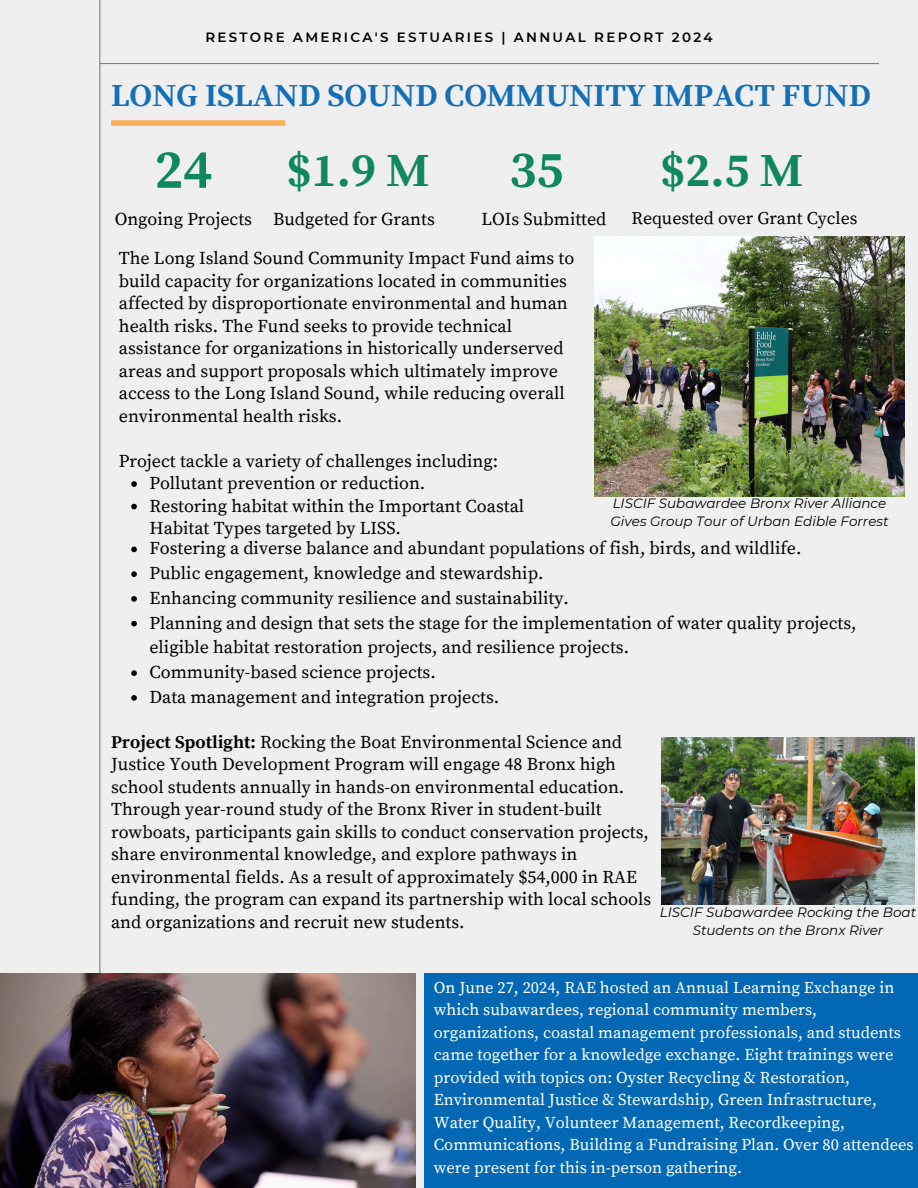
<style>
.page{position:relative;width:918px;height:1188px;background:#efefef}
.page>*{position:absolute;margin:0;border:0;box-sizing:border-box;transform-origin:0 0}
.t1{font:700 54.45px "Source Serif Pro";color:#10885f}
.t2{font:700 51.15px "Source Serif Pro";color:#10885f}
.t3{font:700 47.25px "Source Serif Pro";color:#10885f}
.t4{font:700 31.95px "Source Serif Pro";color:#146fb9}
.t5{font:18px/22.5px "Source Serif Pro";color:#000}
.t6{font:17.7px "Source Serif Pro";color:#000}
.t7{font:16.5px/22.5px "Source Serif Pro";color:#fff}
.t8{font:italic 13.5px/18px "Montserrat";color:#000}
.t9{font:600 13.5px "Montserrat";letter-spacing:.17em;color:#000}
.s1{font-weight:700}
</style>
<div class="page">
<hr style="left:99px;top:0;width:1px;height:1188px;background:#808080">
<img style="left:0;top:974px;width:415px;height:214px">
<div style="left:425px;top:974px;width:493px;height:214px;background:#0268b3"></div>
<hr style="left:99px;top:63px;width:780px;height:1px;background:#808080">
<div style="left:111px;top:120px;width:174px;height:6px;background:#fbb05e"></div>
<img style="left:595px;top:236px;width:309px;height:260px">
<img style="left:662px;top:737px;width:253px;height:168px">
<svg style="left:131px;top:481px;width:6px;height:6px"></svg>
<svg style="left:131px;top:504px;width:6px;height:5px"></svg>
<svg style="left:131px;top:547px;width:6px;height:5px"></svg>
<svg style="left:131px;top:571px;width:6px;height:6px"></svg>
<svg style="left:131px;top:596px;width:6px;height:6px"></svg>
<svg style="left:131px;top:621px;width:6px;height:5px"></svg>
<svg style="left:131px;top:670px;width:6px;height:6px"></svg>
<svg style="left:131px;top:695px;width:6px;height:6px"></svg>
<h3 class="t9" style="left:205px;top:29px;width:509px">RESTORE AMERICA'S ESTUARIES | ANNUAL REPORT 2024</h3>
<p class="t4" style="left:111px;top:76px;width:761px">LONG ISLAND SOUND COMMUNITY IMPACT FUND</p>
<h4 class="t1" style="left:155px;top:138px;width:59px">24</h4>
<p class="t5" style="left:115px;top:209px;width:139px">Ongoing Projects</p>
<p class="t3" style="left:287px;top:142px;width:144px">$1.9 M</p>
<p class="t5" style="left:273px;top:209px;width:163px">Budgeted for Grants</p>
<h2 class="t2" style="left:510px;top:140px;width:55px">35</h2>
<p class="t5" style="left:482px;top:209px;width:126px">LOIs Submitted</p>
<h1 class="t3" style="left:661px;top:142px;width:144px">$2.5 M</h1>
<h1 class="t6" style="left:632px;top:208px;width:227px">Requested over Grant Cycles</h1>
<h3 class="t5" style="left:119px;top:248px;width:457px">The Long Island Sound Community Impact Fund aims to build capacity for organizations located in communities affected by disproportionate environmental and human health risks. The Fund seeks to provide technical assistance for organizations in historically underserved areas and support proposals which ultimately improve access to the Long Island Sound, while reducing overall environmental health risks.</h3>
<h3 class="t5" style="left:119px;top:450px;width:381px">Project tackle a variety of challenges including:</h3>
<h3 class="t5" style="left:149px;top:473px;width:277px">Pollutant prevention or reduction.</h3>
<h3 class="t5" style="left:149px;top:495px;width:376px">Restoring habitat within the Important Coastal<br>Habitat Types targeted by LISS.</h3>
<h3 class="t8" style="left:611px;top:494px;width:280px">LISCIF Subawardee Bronx River Alliance<br>Gives Group Tour of Urban Edible Forrest</h3>
<p class="t5" style="left:149px;top:538px;width:653px">Fostering a diverse balance and abundant populations of fish, birds, and wildlife.</p>
<p class="t5" style="left:149px;top:563px;width:396px">Public engagement, knowledge and stewardship.</p>
<p class="t5" style="left:149px;top:587px;width:421px">Enhancing community resilience and sustainability.</p>
<p class="t5" style="left:149px;top:611px;width:709px;line-height:24.8px">Planning and design that sets the stage for the implementation of water quality projects, eligible habitat restoration projects, and resilience projects.</p>
<p class="t5" style="left:149px;top:662px;width:288px">Community-based science projects.</p>
<p class="t5" style="left:149px;top:686px;width:351px">Data management and integration projects.</p>
<p class="t5" style="left:111px;top:731px;width:542px"><span class="s1">Project Spotlight:</span> Rocking the Boat Environmental Science and Justice Youth Development Program will engage 48 Bronx high school students annually in hands-on environmental education.<br>Through year-round study of the Bronx River in student-built rowboats, participants gain skills to conduct conservation projects, share environmental knowledge, and explore pathways in environmental fields. As a result of approximately $54,000 in RAE funding, the program can expand its partnership with local schools and organizations and recruit new students.</p>
<p class="t8" style="left:660px;top:903px;width:258px;text-align:center">LISCIF Subawardee Rocking the Boat<br>Students on the Bronx River</p>
<p class="t7" style="left:434px;top:977px;width:481px">On June 27, 2024, RAE hosted an Annual Learning Exchange in which subawardees, regional community members, organizations, coastal management professionals, and students came together for a knowledge exchange. Eight trainings were provided with topics on: Oyster Recycling &amp; Restoration, Environmental Justice &amp; Stewardship, Green Infrastructure, Water Quality, Volunteer Management, Recordkeeping, Communications, Building a Fundraising Plan. Over 80 attendees were present for this in-person gathering.</p>
</div>
